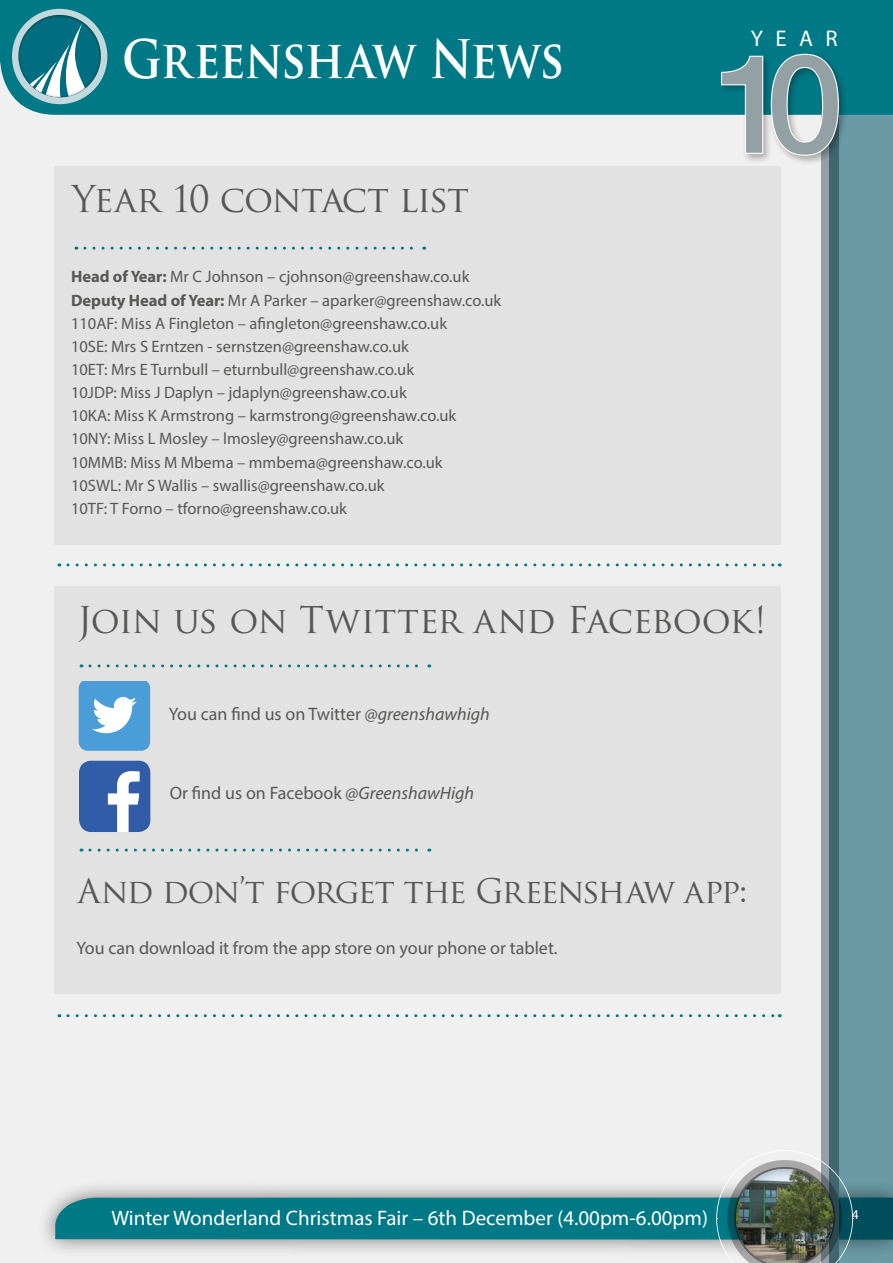
<style>
.page{position:relative;width:893px;height:1263px;background:#f0f0f1}
.page>*{position:absolute;margin:0;border:0;box-sizing:border-box;transform-origin:0 0}
.t1{font:700 51.75px "Trajan Pro";letter-spacing:-.015em;color:#fff;scale:.87 1}
.t2{font:36px "Trajan Pro";letter-spacing:-.025em;color:#575756}
.t3{font:33px "Trajan Pro";letter-spacing:-.05em;color:#575756}
.t4{font:22.8px "Myriad Pro";color:#fff}
.t5{font:21px "Myriad Pro";color:#fff}
.t6{font:18px "Myriad Pro";color:#575756}
.t7{font:16.5px/23.1px "Myriad Pro";color:#575756}
.t8{font:13.5px "Myriad Pro";color:#fff}
.s1{font-weight:700}
.s2{font-style:italic}
</style>
<div class="page">
<div style="left:37px;top:1178px;width:856px;height:80px;background:#000;opacity:.5"></div>
<div style="left:822px;top:6px;width:17px;height:1257px;background:#93a1a4"></div>
<svg style="left:829px;top:115px;width:64px;height:1035px;background:#5f8d98"></svg>
<div style="left:0;top:0;width:893px;height:115px;background:#007987"></div>
<div style="left:12px;top:9px;width:95px;height:95px;background:#c1d9dd;border-radius:50%"></div>
<div style="left:6px;top:3px;width:108px;height:95px;background:#000;opacity:.75"></div>
<svg style="left:55px;top:1150px;width:838px;height:113px"></svg>
<div style="left:722px;top:1158px;width:123px;height:105px;background:#000;opacity:.4"></div>
<div style="left:718px;top:51px;width:130px;height:114px;background:#000;opacity:.3"></div>
<svg style="left:720px;top:53px;width:119px;height:103px"></svg>
<div style="left:54px;top:166px;width:726px;height:378px;background:#e1e1e1"></div>
<svg style="left:85px;top:247px;width:340px;height:3px"></svg>
<svg style="left:68px;top:563px;width:712px;height:3px"></svg>
<div style="left:54px;top:587px;width:726px;height:407px;background:#e1e1e1"></div>
<svg style="left:90px;top:664px;width:340px;height:3px"></svg>
<svg style="left:90px;top:848px;width:340px;height:3px"></svg>
<svg style="left:68px;top:1014px;width:712px;height:3px"></svg>
<svg style="left:79px;top:760px;width:72px;height:72px;background:#6081bb"></svg>
<svg style="left:79px;top:681px;width:71px;height:70px;background:#6fb0de"></svg>
<h1 class="t1" style="left:122px;top:27px;width:509px">Greenshaw News</h1>
<h2 class="t2" style="left:72px;top:176px;width:398px">Year 10 contact list</h2>
<p class="t7" style="left:71px;top:265px;width:432px"><span class="s1">Head of Year:</span> Mr C Johnson – cjohnson@greenshaw.co.uk <span class="s1">Deputy Head of Year:</span> Mr A Parker – aparker@greenshaw.co.uk 110AF: Miss A Fingleton – afingleton@greenshaw.co.uk<br>10SE: Mrs S Erntzen - sernstzen@greenshaw.co.uk<br>10ET: Mrs E Turnbull – eturnbull@greenshaw.co.uk<br>10JDP: Miss J Daplyn – jdaplyn@greenshaw.co.uk<br>10KA: Miss K Armstrong – karmstrong@greenshaw.co.uk<br>10NY: Miss L Mosley – lmosley@greenshaw.co.uk<br>10MMB: Miss M Mbema – mmbema@greenshaw.co.uk<br>10SWL: Mr S Wallis – swallis@greenshaw.co.uk<br>10TF: T Forno – tforno@greenshaw.co.uk</p>
<h3 class="t4" style="left:751px;top:24px;width:88px">YEAR</h3>
<h2 class="t2" style="left:77px;top:597px;width:690px">Join us on Twitter and Facebook!</h2>
<p class="t6" style="left:169px;top:703px;width:323px">You can find us on Twitter <span class="s2">@greenshawhigh</span></p>
<p class="t6" style="left:170px;top:782px;width:306px">Or find us on Facebook <span class="s2">@GreenshawHigh</span></p>
<h3 class="t3" style="left:77px;top:870px;width:671px">And don’t forget the Greenshaw app:</h3>
<p class="t6" style="left:77px;top:937px;width:483px">You can download it from the app store on your phone or tablet.</p>
<p class="t5" style="left:111px;top:1205px;width:598px">Winter Wonderland Christmas Fair – 6th December (4.00pm-6.00pm)</p>
<p class="t8" style="left:852px;top:1206px;width:8px">4</p>
</div>
